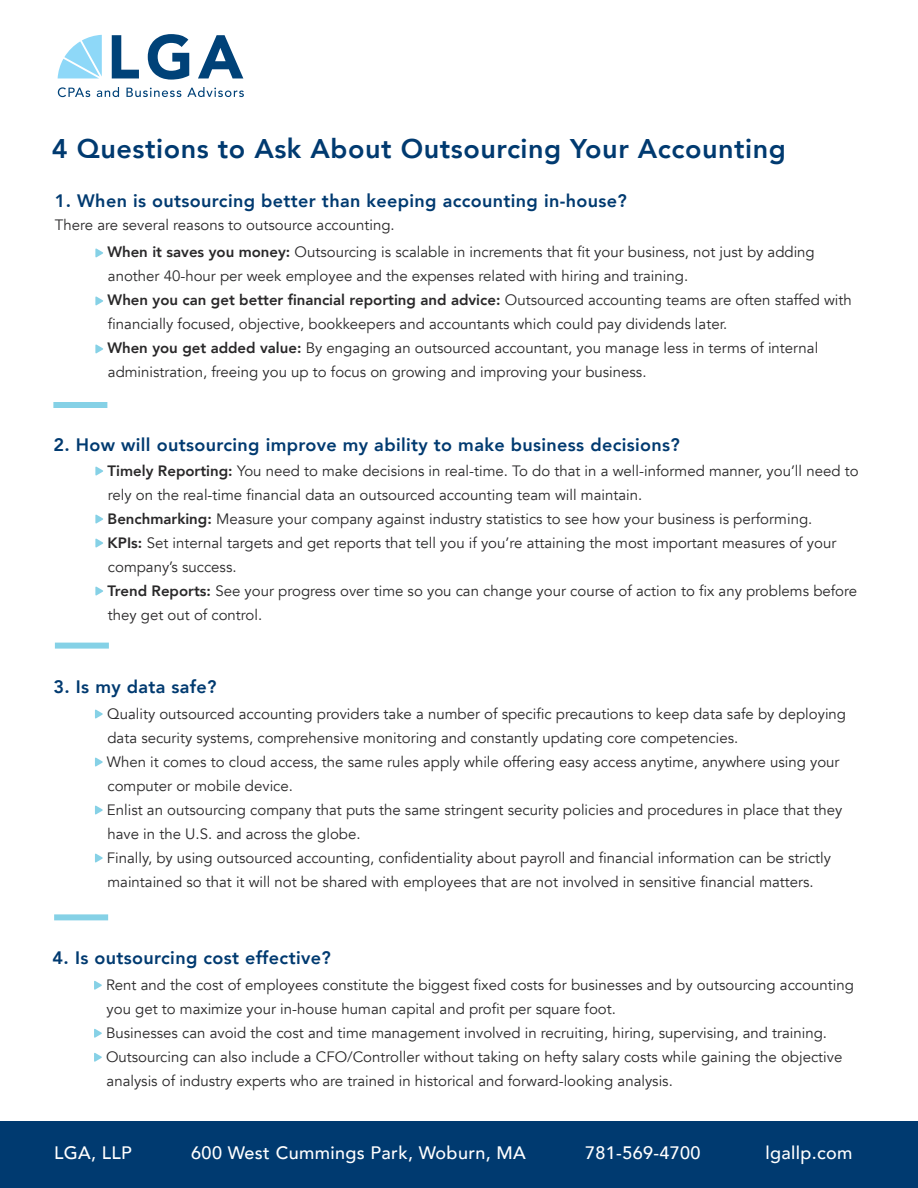
<style>
.page{position:relative;width:918px;height:1188px;background:#fff}
.page>*{position:absolute;margin:0;border:0;box-sizing:border-box;transform-origin:0 0}
.t1{font:800 27px "Avenir";letter-spacing:.02em;color:#003a70}
.t2{font:800 18px "Avenir";letter-spacing:.02em;color:#003a70}
.t3{font:500 18px "Avenir";letter-spacing:.02em;color:#fff}
.t4{font:15px/24px "Avenir";color:#292829}
.s1{font-weight:800}
</style>
<div class="page">
<div style="left:0;top:1121px;width:918px;height:67px;background:#003a70"></div>
<svg style="left:58px;top:35px;width:44px;height:43px"></svg>
<svg style="left:112px;top:35px;width:27px;height:43px"></svg>
<svg style="left:148px;top:34px;width:41px;height:46px"></svg>
<svg style="left:198px;top:35px;width:45px;height:43px"></svg>
<svg style="left:58px;top:87px;width:32px;height:10px"></svg>
<svg style="left:97px;top:87px;width:22px;height:10px"></svg>
<svg style="left:126px;top:88px;width:55px;height:9px"></svg>
<svg style="left:187px;top:87px;width:57px;height:10px"></svg>
<div style="left:53px;top:402px;width:54px;height:6px;background:#85d1e6"></div>
<svg style="left:95px;top:248px;width:8px;height:10px"></svg>
<svg style="left:95px;top:296px;width:8px;height:10px"></svg>
<svg style="left:95px;top:344px;width:8px;height:10px"></svg>
<svg style="left:95px;top:466px;width:8px;height:10px"></svg>
<svg style="left:95px;top:514px;width:8px;height:10px"></svg>
<svg style="left:95px;top:538px;width:8px;height:10px"></svg>
<svg style="left:95px;top:586px;width:8px;height:10px"></svg>
<svg style="left:95px;top:709px;width:8px;height:10px"></svg>
<svg style="left:95px;top:757px;width:8px;height:10px"></svg>
<svg style="left:95px;top:805px;width:8px;height:10px"></svg>
<svg style="left:95px;top:853px;width:8px;height:10px"></svg>
<svg style="left:94px;top:981px;width:8px;height:9px"></svg>
<svg style="left:94px;top:1029px;width:8px;height:9px"></svg>
<svg style="left:94px;top:1053px;width:8px;height:9px"></svg>
<div style="left:55px;top:643px;width:54px;height:6px;background:#85d1e6"></div>
<div style="left:54px;top:914px;width:54px;height:6px;background:#85d1e6"></div>
<h1 class="t1" style="left:52px;top:128px;width:735px">4 Questions to Ask About Outsourcing Your Accounting</h1>
<p class="t2" style="left:55px;top:186px;width:574px">1. When is outsourcing better than keeping accounting in-house?</p>
<p class="t4" style="left:107px;top:212px;width:709px;line-height:27px;text-indent:-52px">There are several reasons to outsource accounting.<br><span class="s1">When it saves you money:</span> Outsourcing is scalable in increments that fit your business, not just by adding</p>
<p class="t4" style="left:107px;top:265px;width:746px">another 40-hour per week employee and the expenses related with hiring and training.<br><span class="s1">When you can get better financial reporting and advice:</span> Outsourced accounting teams are often staffed with financially focused, objective, bookkeepers and accountants which could pay dividends later.<br><span class="s1">When you get added value:</span> By engaging an outsourced accountant, you manage less in terms of internal administration, freeing you up to focus on growing and improving your business.</p>
<p class="t2" style="left:53px;top:431px;width:628px">2. How will outsourcing improve my ability to make business decisions?</p>
<p class="t4" style="left:108px;top:459px;width:752px"><span class="s1">Timely Reporting:</span> You need to make decisions in real-time. To do that in a well-informed manner, you’ll need to rely on the real-time financial data an outsourced accounting team will maintain.<br><span class="s1">Benchmarking:</span> Measure your company against industry statistics to see how your business is performing.<br><span class="s1">KPIs:</span> Set internal targets and get reports that tell you if you’re attaining the most important measures of your company’s success.<br><span class="s1">Trend Reports:</span> See your progress over time so you can change your course of action to fix any problems before they get out of control.</p>
<p class="t2" style="left:54px;top:672px;width:165px">3. Is my data safe?</p>
<p class="t4" style="left:107px;top:702px;width:741px">Quality outsourced accounting providers take a number of specific precautions to keep data safe by deploying data security systems, comprehensive monitoring and constantly updating core competencies.<br>When it comes to cloud access, the same rules apply while offering easy access anytime, anywhere using your computer or mobile device.<br>Enlist an outsourcing company that puts the same stringent security policies and procedures in place that they have in the U.S. and across the globe.<br>Finally, by using outsourced accounting, confidentiality about payroll and financial information can be strictly maintained so that it will not be shared with employees that are not involved in sensitive financial matters.</p>
<p class="t2" style="left:53px;top:944px;width:280px">4. Is outsourcing cost effective?</p>
<p class="t4" style="left:106px;top:973px;width:749px">Rent and the cost of employees constitute the biggest fixed costs for businesses and by outsourcing accounting you get to maximize your in-house human capital and profit per square foot.<br>Businesses can avoid the cost and time management involved in recruiting, hiring, supervising, and training.<br>Outsourcing can also include a CFO/Controller without taking on hefty salary costs while gaining the objective analysis of industry experts who are trained in historical and forward-looking analysis.</p>
<p class="t3" style="left:54px;top:1137px;width:79px">LGA, LLP</p>
<p class="t3" style="left:191px;top:1137px;width:336px">600 West Cummings Park, Woburn, MA</p>
<p class="t3" style="left:585px;top:1137px;width:117px">781-569-4700</p>
<p class="t3" style="left:765px;top:1137px;width:89px">lgallp.com</p>
</div>
